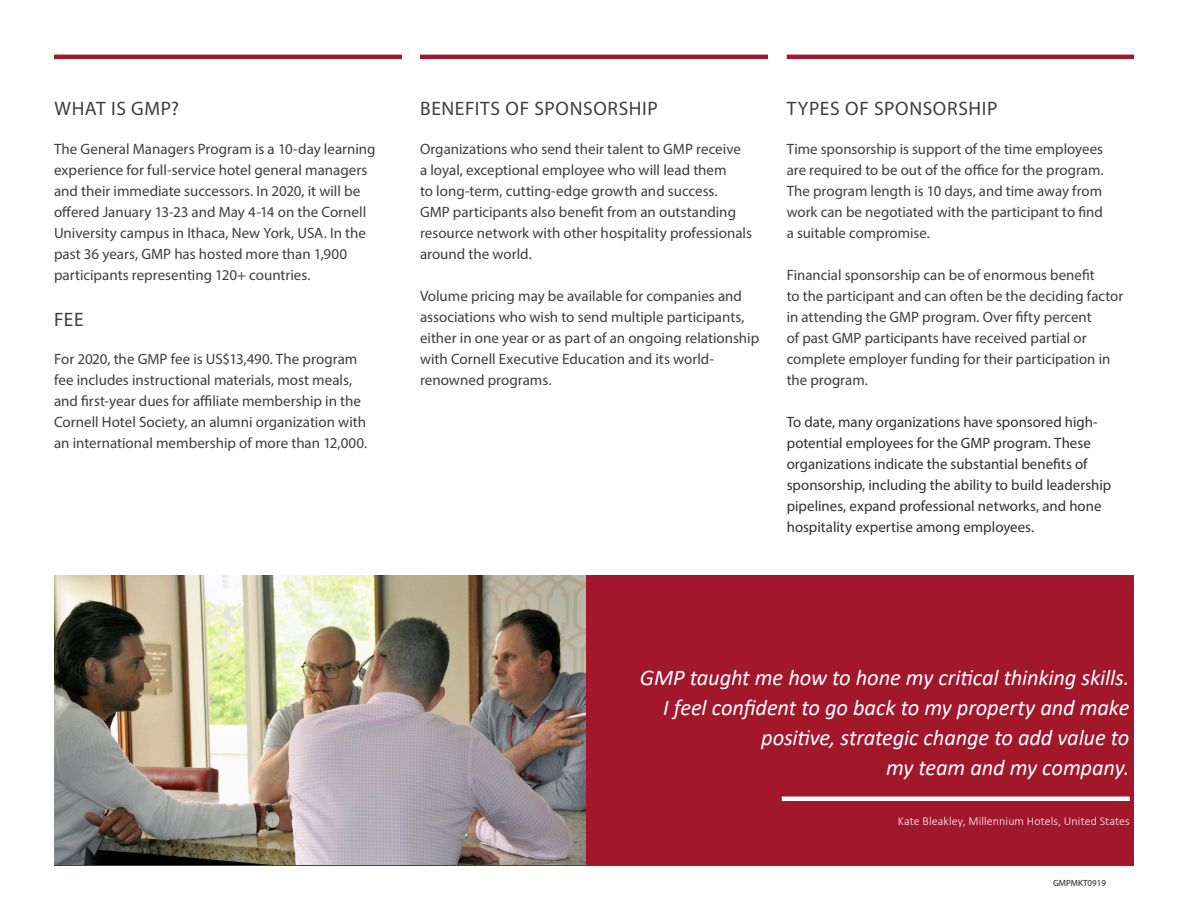
<style>
.page{position:relative;width:1188px;height:918px;background:#fff}
.page>*{position:absolute;margin:0;border:0;box-sizing:border-box;transform-origin:0 0}
.t1{font:italic 22.5px "Calibri";letter-spacing:-.01em;color:#fff}
.t2{font:19.5px "Myriad Pro";letter-spacing:.03em;color:#3e3e3f}
.t3{font:15px/21px "Myriad Pro";color:#3e3e3f}
.t4{font:15px/21px "Myriad Pro";color:#312f30}
.t5{font:300 12px "Calibri";letter-spacing:.005em;color:#fff}
.t6{font:9px "Myriad Pro";color:#231f20}
</style>
<div class="page">
<div style="left:54px;top:575px;width:1080px;height:291px;background:#a2172c"></div>
<hr style="left:54px;top:55px;width:348px;height:4px;background:#a2172c">
<hr style="left:420px;top:55px;width:348px;height:4px;background:#a2172c">
<hr style="left:787px;top:55px;width:347px;height:4px;background:#a2172c">
<div style="left:782px;top:796px;width:348px;height:5px;background:#fff"></div>
<img style="left:54px;top:575px;width:531px;height:290px">
<p class="t2" style="left:55px;top:97px;width:126px">WHAT IS GMP?</p>
<p class="t3" style="left:54px;top:138px;width:323px">The General Managers Program is a 10-day learning experience for full-service hotel general managers and their immediate successors. In 2020, it will be offered January 13-23 and May 4-14 on the Cornell University campus in Ithaca, New York, USA. In the past 36 years, GMP has hosted more than 1,900 participants representing 120+ countries.</p>
<p class="t2" style="left:54px;top:307px;width:31px">FEE</p>
<p class="t3" style="left:54px;top:349px;width:315px">For 2020, the GMP fee is US$13,490. The program fee includes instructional materials, most meals, and first-year dues for affiliate membership in the Cornell Hotel Society, an alumni organization with an international membership of more than 12,000.</p>
<p class="t2" style="left:420px;top:97px;width:239px">BENEFITS OF SPONSORSHIP</p>
<p class="t2" style="left:787px;top:97px;width:212px">TYPES OF SPONSORSHIP</p>
<p class="t3" style="left:420px;top:138px;width:322px">Organizations who send their talent to GMP receive</p>
<p class="t3" style="left:420px;top:159px;width:308px">a loyal, exceptional employee who will lead them</p>
<p class="t3" style="left:420px;top:180px;width:299px">to long-term, cutting-edge growth and success.</p>
<p class="t3" style="left:420px;top:201px;width:333px">GMP participants also benefit from an outstanding resource network with other hospitality professionals around the world.</p>
<p class="t3" style="left:420px;top:285px;width:326px">Volume pricing may be available for companies and associations who wish to send multiple participants,</p>
<p class="t3" style="left:420px;top:327px;width:341px">either in one year or as part of an ongoing relationship</p>
<p class="t3" style="left:420px;top:348px;width:296px">with Cornell Executive Education and its world-</p>
<p class="t3" style="left:420px;top:369px;width:133px">renowned programs.</p>
<p class="t3" style="left:787px;top:138px;width:318px;text-align:justify">Time sponsorship is support of the time employees are required to be out of the office for the program.<br>The program length is 10 days, and time away from work can be negotiated with the participant to find a suitable compromise.</p>
<p class="t3" style="left:787px;top:264px;width:338px">Financial sponsorship can be of enormous benefit<br>to the participant and can often be the deciding factor in attending the GMP program. Over fifty percent<br>of past GMP participants have received partial or complete employer funding for their participation in the program.</p>
<p class="t4" style="left:787px;top:411px;width:326px">To date, many organizations have sponsored high&shy;potential employees for the GMP program. These organizations indicate the substantial benefits of sponsorship, including the ability to build leadership pipelines, expand professional networks, and hone hospitality expertise among employees.</p>
<p class="t1" style="left:640px;top:662px;width:491px">GMP taught me how to hone my critical thinking skills.</p>
<p class="t1" style="left:663px;top:692px;width:468px">I feel confident to go back to my property and make</p>
<p class="t1" style="left:761px;top:722px;width:370px">positive, strategic change to add value to</p>
<p class="t1" style="left:886px;top:752px;width:245px">my team and my company.</p>
<p class="t5" style="left:898px;top:813px;width:233px">Kate Bleakley, Millennium Hotels, United States</p>
<p class="t6" style="left:1053px;top:878px;width:54px">GMPMKT0919</p>
</div>
